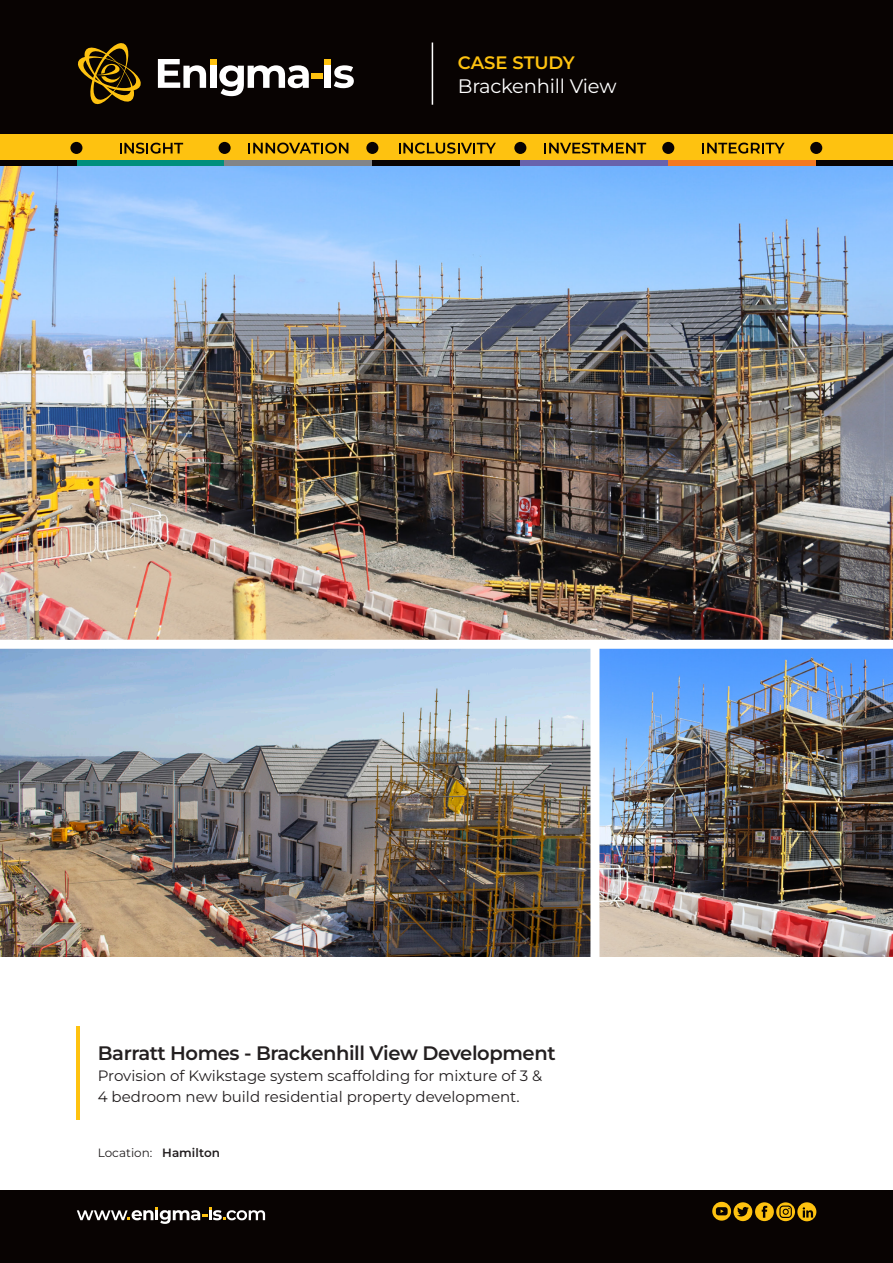
<style>
.page{position:relative;width:893px;height:1263px;background:#fff}
.page>*{position:absolute;margin:0;border:0;box-sizing:border-box;transform-origin:0 0}
.t1{font:600 19.5px "Montserrat";letter-spacing:-.02em;color:#231f20}
.t2{font:19.5px "Montserrat";letter-spacing:-.01em;color:#fff}
.t3{font:600 18px "Montserrat";letter-spacing:-.01em;color:#fec210}
.t4{font:15px/21px "Montserrat";color:#231f20}
.t5{font:12px "Montserrat";color:#231f20}
.s1{font-weight:600}
</style>
<div class="page">
<img style="left:599px;top:649px;width:294px;height:307px">
<img style="left:0;top:649px;width:590px;height:307px">
<img style="left:0;top:165px;width:893px;height:475px">
<div style="left:0;top:0;width:893px;height:156px;background:#080302"></div>
<hr style="left:432px;top:43px;width:1px;height:62px;background:#fff">
<div style="left:0;top:134px;width:893px;height:31px;background:#fec210"></div>
<svg style="left:120px;top:143px;width:63px;height:11px"></svg>
<svg style="left:248px;top:143px;width:100px;height:11px"></svg>
<svg style="left:544px;top:143px;width:102px;height:11px"></svg>
<svg style="left:702px;top:143px;width:83px;height:11px"></svg>
<div style="left:514px;top:142px;width:12px;height:12px;background:#080302;border-radius:50%"></div>
<div style="left:662px;top:142px;width:12px;height:12px;background:#080302;border-radius:50%"></div>
<div style="left:366px;top:142px;width:12px;height:12px;background:#080302;border-radius:50%"></div>
<div style="left:219px;top:142px;width:12px;height:12px;background:#080302;border-radius:50%"></div>
<div style="left:70px;top:142px;width:12px;height:12px;background:#080302;border-radius:50%"></div>
<div style="left:77px;top:160px;width:148px;height:5px;background:#008f7d"></div>
<div style="left:224px;top:160px;width:148px;height:5px;background:#828487"></div>
<div style="left:372px;top:160px;width:148px;height:5px;background:#080302"></div>
<div style="left:520px;top:160px;width:148px;height:5px;background:#6862ac"></div>
<div style="left:0;top:160px;width:77px;height:5px;background:#080302"></div>
<div style="left:668px;top:160px;width:148px;height:5px;background:#f47921"></div>
<div style="left:816px;top:160px;width:77px;height:5px;background:#080302"></div>
<div style="left:810px;top:142px;width:12px;height:12px;background:#080302;border-radius:50%"></div>
<svg style="left:399px;top:143px;width:97px;height:11px"></svg>
<svg style="left:78px;top:43px;width:63px;height:62px"></svg>
<svg style="left:158px;top:59px;width:151px;height:37px"></svg>
<div style="left:311px;top:74px;width:12px;height:5px;background:#fec210"></div>
<svg style="left:325px;top:59px;width:29px;height:29px"></svg>
<div style="left:0;top:1191px;width:893px;height:72px;background:#080302"></div>
<svg style="left:712px;top:1202px;width:19px;height:18px"></svg>
<svg style="left:716px;top:1207px;width:12px;height:8px"></svg>
<svg style="left:733px;top:1202px;width:19px;height:19px"></svg>
<svg style="left:737px;top:1207px;width:12px;height:10px"></svg>
<div style="left:755px;top:1202px;width:19px;height:19px;background:#fec210;border-radius:50%"></div>
<svg style="left:762px;top:1206px;width:5px;height:12px"></svg>
<svg style="left:776px;top:1202px;width:19px;height:19px"></svg>
<svg style="left:779px;top:1205px;width:13px;height:13px"></svg>
<svg style="left:797px;top:1202px;width:19px;height:19px"></svg>
<svg style="left:803px;top:1207px;width:10px;height:10px"></svg>
<hr style="left:77px;top:1026px;width:3px;height:94px;background:#fec210">
<svg style="left:77px;top:1207px;width:188px;height:17px"></svg>
<p class="t3" style="left:458px;top:51px;width:118px">CASE STUDY</p>
<p class="t2" style="left:458px;top:73px;width:160px">Brackenhill View</p>
<p class="t1" style="left:98px;top:1039px;width:459px">Barratt Homes - Brackenhill View Development</p>
<p class="t4" style="left:98px;top:1064px;width:446px">Provision of Kwikstage system scaffolding for mixture of 3 &amp;<br>4 bedroom new build residential property development.</p>
<p class="t5" style="left:98px;top:1145px;width:124px">Location: <span class="s1">Hamilton</span></p>
</div>
